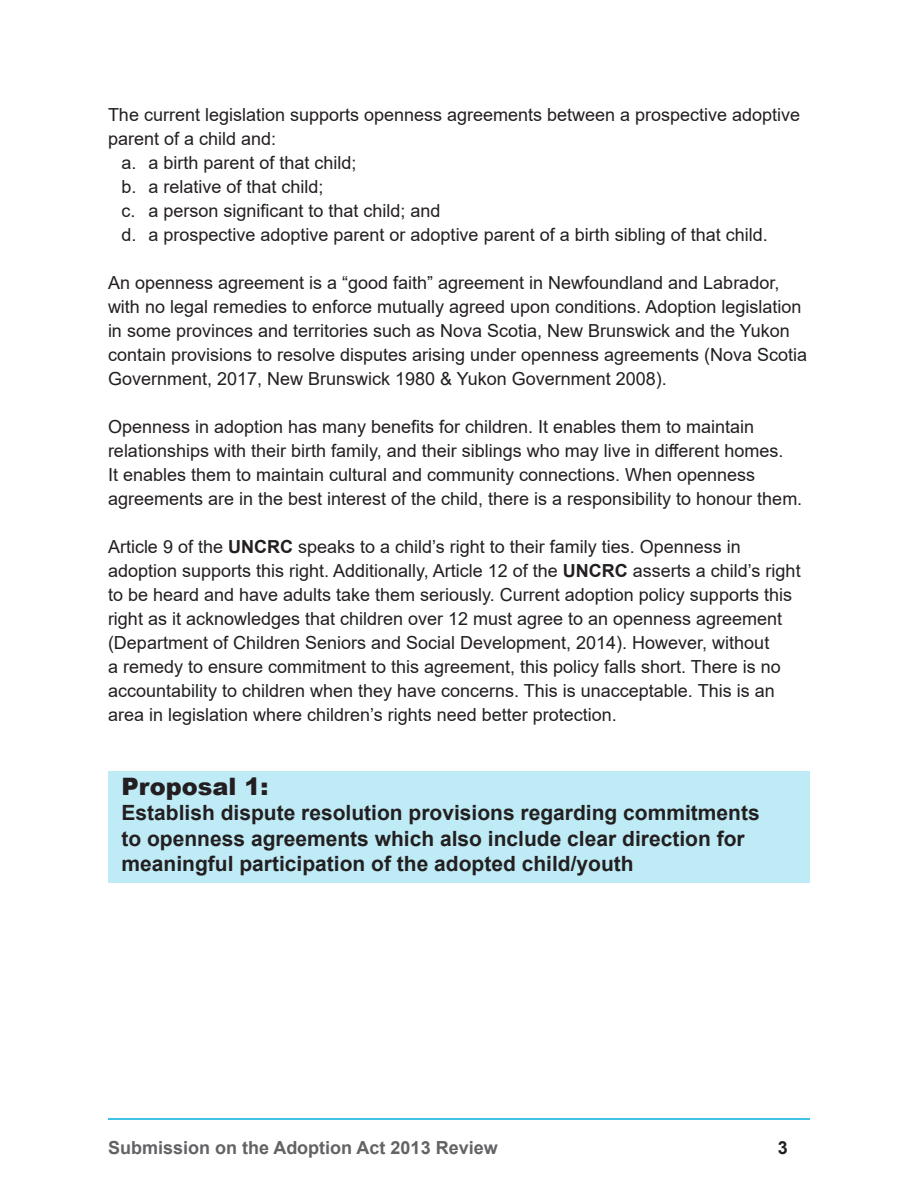
<style>
.page{position:relative;width:918px;height:1188px;background:#fff}
.page>*{position:absolute;margin:0;border:0;box-sizing:border-box;transform-origin:0 0}
.Proposal{font:900 24px "Arial";color:#231f20}
.Proposal-2{font:700 21px/25.5px "Arial";color:#231f20}
.t1{font:18px/24px "Arial";color:#231f20}
.t2{font:700 18px "Arial";color:#636366}
.t3{font:700 18px "Arial";color:#231f20}
.s1{font-weight:700}
</style>
<div class="page">
<hr style="left:108px;top:1118px;width:702px;height:2px;background:#00afdb">
<div style="left:108px;top:771px;width:702px;height:35px;background:#bfebf6"></div>
<div style="left:108px;top:798px;width:702px;height:84px;background:#bfebf6"></div>
<p class="t1" style="left:108px;top:103px;width:694px">The current legislation supports openness agreements between a prospective adoptive parent of a child and:</p>
<p class="t1" style="left:122px;top:151px;width:237px">a. a birth parent of that child;</p>
<p class="t1" style="left:122px;top:175px;width:204px">b. a relative of that child;</p>
<p class="t1" style="left:122px;top:199px;width:321px">c. a person significant to that child; and</p>
<p class="t1" style="left:122px;top:223px;width:648px">d. a prospective adoptive parent or adoptive parent of a birth sibling of that child.</p>
<p class="t1" style="left:108px;top:271px;width:701px">An openness agreement is a “good faith” agreement in Newfoundland and Labrador, with no legal remedies to enforce mutually agreed upon conditions. Adoption legislation in some provinces and territories such as Nova Scotia, New Brunswick and the Yukon contain provisions to resolve disputes arising under openness agreements (Nova Scotia Government, 2017, New Brunswick 1980 &amp; Yukon Government 2008).</p>
<p class="t1" style="left:108px;top:415px;width:696px">Openness in adoption has many benefits for children. It enables them to maintain relationships with their birth family, and their siblings who may live in different homes.<br>It enables them to maintain cultural and community connections. When openness agreements are in the best interest of the child, there is a responsibility to honour them.</p>
<p class="t1" style="left:108px;top:535px;width:694px">Article 9 of the <span class="s1">UNCRC</span> speaks to a child’s right to their family ties. Openness in adoption supports this right. Additionally, Article 12 of the <span class="s1">UNCRC</span> asserts a child’s right to be heard and have adults take them seriously. Current adoption policy supports this right as it acknowledges that children over 12 must agree to an openness agreement (Department of Children Seniors and Social Development, 2014). However, without<br>a remedy to ensure commitment to this agreement, this policy falls short. There is no accountability to children when they have concerns. This is unacceptable. This is an area in legislation where children’s rights need better protection.</p>
<p class="Proposal" style="left:122px;top:769px;width:149px">Proposal 1:</p>
<p class="Proposal-2" style="left:122px;top:800px;width:640px">Establish dispute resolution provisions regarding commitments to openness agreements which also include clear direction for meaningful participation of the adopted child/youth</p>
<p class="t2" style="left:108px;top:1135px;width:391px">Submission on the Adoption Act 2013 Review</p>
<p class="t3" style="left:778px;top:1135px;width:12px">3</p>
</div>
